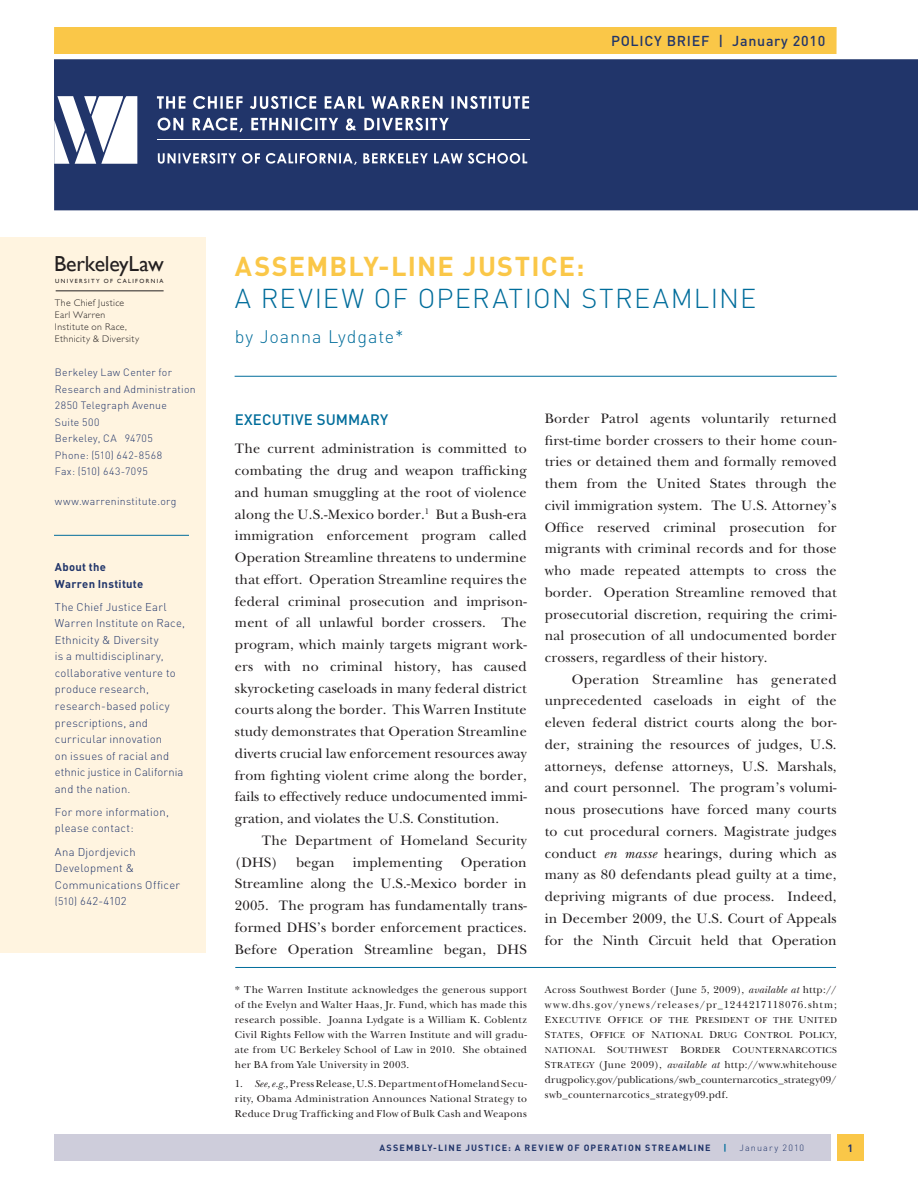
<style>
.page{position:relative;width:918px;height:1188px;background:#fff}
.page>*{position:absolute;margin:0;border:0;box-sizing:border-box;transform-origin:0 0}
.t1{font:300 27px "DIN";letter-spacing:.04em;color:#006d9b}
.t2{font:700 27px "DIN";letter-spacing:.045em;color:#fac748}
.t3{font:21.75px "Gill Sans";letter-spacing:-.01em;color:#231f20}
.t4{font:300 18px "DIN";letter-spacing:.05em;color:#006d9b}
.t5{font:500 15px "DIN";letter-spacing:.01em;color:#006d9b}
.t6{font:14.25px/21.8px "New Baskerville";letter-spacing:.01em;color:#231f20;text-align:justify}
.t7{font:500 14.25px "DIN";letter-spacing:.05em;color:#21356a}
.t8{font:300 11.25px/16.5px "DIN";letter-spacing:.02em;color:#21356a}
.t9{font:700 11.25px/16.5px "DIN";letter-spacing:.025em;color:#21356a}
.t10{font:10.5px/15px "New Baskerville";letter-spacing:.03em;color:#231f20;text-align:justify}
.t11{font:300 10.5px/16.5px "DIN";letter-spacing:.03em;color:#21356a}
.t12{font:10.5px/15px "New Baskerville";letter-spacing:.05em;color:#231f20}
.t13{font:700 10.5px "DIN";color:#21356a}
.t14{font:300 9.75px/12px "Gill Sans";letter-spacing:.04em;color:#231f20}
.t15{font:9px/15px "New Baskerville";letter-spacing:.045em;color:#231f20;text-align:justify}
.t16{font:700 9px "DIN";letter-spacing:.125em;color:#21356a}
.t17{font:300 9px "DIN";letter-spacing:.125em;color:#21356a}
.t18{font:700 9px "DIN";color:#006d9b}
.t19{font:6px "Gill Sans";letter-spacing:.23em;color:#231f20}
.s1{font-size:10.5px}
.s2{font-style:italic}
.s3{font-size:9px}
</style>
<div class="page">
<div style="left:54px;top:27px;width:783px;height:27px;background:#fac748"></div>
<div style="left:54px;top:57px;width:864px;height:153px;background:#21356a"></div>
<svg style="left:54px;top:96px;width:83px;height:68px"></svg>
<svg style="left:156px;top:96px;width:373px;height:13px"></svg>
<svg style="left:157px;top:118px;width:292px;height:15px"></svg>
<svg style="left:158px;top:153px;width:369px;height:12px"></svg>
<hr style="left:157px;top:139px;width:372px;height:1px;background:#fff">
<div style="left:837px;top:1134px;width:27px;height:27px;background:#fac748"></div>
<div style="left:54px;top:1134px;width:776px;height:27px;background:#cecddb"></div>
<hr style="left:0;top:55px;width:918px;height:4px;background:#fff">
<div style="left:0;top:237px;width:205px;height:739px;background:#fff4e0"></div>
<hr style="left:56px;top:291px;width:108px;height:1px;background:#231f20">
<hr style="left:54px;top:535px;width:135px;height:1px;background:#006d9b">
<hr style="left:235px;top:376px;width:602px;height:1px;background:#006d9b">
<hr style="left:235px;top:967px;width:601px;height:1px;background:#006d9b">
<div style="left:0;top:953px;width:227px;height:80px;background:#fff"></div>
<p class="t7" style="left:611px;top:32px;width:216px">POLICY BRIEF | JANUARY 2010</p>
<h2 class="t3" style="left:54px;top:251px;width:111px">BerkeleyLaw</h2>
<p class="t19" style="left:55px;top:277px;width:110px">UNIVERSITY OF CALIFORNIA</p>
<p class="t14" style="left:55px;top:297px;width:86px">The Chief Justice<br>Earl Warren<br>Institute on Race,<br>Ethnicity &amp; Diversity</p>
<p class="t11" style="left:55px;top:364px;width:142px">Berkeley Law Center for<br>Research and Administration<br>2850 Telegraph Avenue<br>Suite 500<br>Berkeley, CA 94705<br>Phone: (510) 642-8568<br>Fax: (510) 643-7095</p>
<p class="t11" style="left:55px;top:493px;width:123px">www.warreninstitute.org</p>
<p class="t9" style="left:55px;top:558px;width:90px">ABOUT THE<br>WARREN I NSTITUTE</p>
<p class="t8" style="left:55px;top:599px;width:132px">The Chief Justice Earl<br>Warren Institute on Race,<br>Ethnicity &amp; Diversity<br>is a multidisciplinary, collaborative venture to produce research, research-based policy prescriptions, and curricular innovation<br>on issues of racial and ethnic justice in California and the nation.</p>
<p class="t8" style="left:55px;top:803px;width:115px">For more information, please contact:</p>
<p class="t8" style="left:55px;top:843px;width:127px">Ana Djordjevich<br>Development &amp;<br>Communications Officer <span class="s1">(510)</span> 642-4102</p>
<h1 class="t2" style="left:235px;top:249px;width:351px">ASSEMBLY-LINE JUSTICE:</h1>
<h1 class="t1" style="left:235px;top:282px;width:97px">A Review</h1>
<h1 class="t1" style="left:374px;top:282px;width:80px">of Operatio</h1>
<h1 class="t1" style="left:552px;top:282px;width:66px">n Strea</h1>
<h1 class="t1" style="left:671px;top:282px;width:82px">mline</h1>
<p class="t4" style="left:235px;top:325px;width:170px">by Joanna Lydgate*</p>
<p class="t5" style="left:235px;top:410px;width:155px">EXECUTIVE SUMMARY</p>
<p class="t6" style="left:235px;top:438px;width:293px">The current administration is committed to combating the drug and weapon trafficking and human smuggling at the root of violence along the U.S.-Mexico border.<sup>1</sup> But a Bush-era immigration enforcement program called Operation Streamline threatens to undermine that effort. Operation Streamline requires the federal criminal prosecution and imprison&shy;ment of all unlawful border crossers. The program, which mainly targets migrant work&shy;ers with no criminal history, has caused skyrocketing caseloads in many federal district courts along the border. This Warren Institute study demonstrates that Operation Streamline diverts crucial law enforcement resources away from fighting violent crime along the border, fails to effectively reduce undocumented immi&shy;gration, and violates the U.S. Constitution.</p>
<p class="t6" style="left:235px;top:829px;width:293px;text-indent:27px">The Department of Homeland Security (DHS)</p>
<p class="t6" style="left:296px;top:851px;width:40px">began</p>
<p class="t6" style="left:353px;top:851px;width:91px">implementing</p>
<p class="t6" style="left:235px;top:851px;width:293px;text-indent:226px">Operation Streamline along the U.S.-Mexico border in 2005. The program has fundamentally trans&shy;formed DHS’s border enforcement practices.<br>Before Operation Streamline began, DHS</p>
<p class="t10" style="left:235px;top:983px;width:294px">* The Warren Institute acknowledges the generous support of the Evelyn and Walter Haas, Jr. Fund, which has made this research possible. Joanna Lydgate is a William K. Coblentz Civil Rights Fellow with the Warren Institute and will gradu&shy;ate from UC Berkeley School of Law in 2010. She obtained her BA from Yale University in 2003.</p>
<p class="t10" style="left:235px;top:1076px;width:294px">1. <span class="s2">See, e.g.,</span> Press Release, U.S. Department of Homeland Secu&shy;rity, Obama Administration Announces National Strategy to Reduce Drug Trafficking and Flow of Bulk Cash and Weapons</p>
<p class="t6" style="left:545px;top:407px;width:293px">Border Patrol agents voluntarily returned first-time border crossers to their home coun&shy;tries or detained them and formally removed them from the United States through the civil immigration system. The U.S. Attorney’s Office reserved criminal prosecution for migrants with criminal records and for those who made repeated attempts to cross the border. Operation Streamline removed that prosecutorial discretion, requiring the crimi&shy;nal prosecution of all undocumented border crossers, regardless of their history.</p>
<p class="t6" style="left:545px;top:668px;width:293px;text-indent:27px">Operation Streamline has generated unprecedented caseloads in eight of the eleven federal district courts along the bor&shy;der, straining the resources of judges, U.S. attorneys, defense attorneys, U.S. Marshals, and court personnel. The program’s volumi&shy;nous prosecutions have forced many courts to cut procedural corners. Magistrate judges conduct <span class="s2">en masse</span> hearings, during which as many as 80 defendants plead guilty at a time, depriving migrants of due process. Indeed, in December 2009, the U.S. Court of Appeals for the Ninth Circuit held that Operation</p>
<p class="t12" style="left:545px;top:983px;width:294px">Across Southwest Border (June 5, 2009), <span class="s2">available at</span> http:// www.dhs.gov/ynews/releases/pr_1244217118076.shtm;</p>
<p class="t15" style="left:545px;top:1013px;width:294px"><span class="s1">E</span>XECUTIVE <span class="s1">O</span>FFICE OF THE <span class="s1">P</span>RESIDENT OF THE <span class="s1">U</span>NITED <span class="s1">S</span>TATES<span class="s1">, O</span>FFICE OF <span class="s1">N</span>ATIONAL <span class="s1">D</span>RUG <span class="s1">C</span>ONTROL <span class="s1">P</span>OLICY<span class="s1">, </span>NATIONAL <span class="s1">S</span>OUTHWEST <span class="s1">B</span>ORDER <span class="s1">C</span>OUNTERNARCOTICS</p>
<p class="t10" style="left:545px;top:1058px;width:294px">S<span class="s3">TRATEGY</span> (June 2009), <span class="s2">available at</span> http://www.whitehouse drugpolicy.gov/publications/swb_counternarcotics_strategy09/ swb_counternarcotics_strategy09.pdf.</p>
<p class="t16" style="left:379px;top:1142px;width:333px">ASSEMBLY-LINE JUSTICE: A REVIEW OF OPERATION STREA MLINE</p>
<p class="t18" style="left:724px;top:1142px;width:5px">|</p>
<p class="t17" style="left:740px;top:1142px;width:66px">January 2010</p>
<p class="t13" style="left:848px;top:1141px;width:7px">1</p>
</div>
